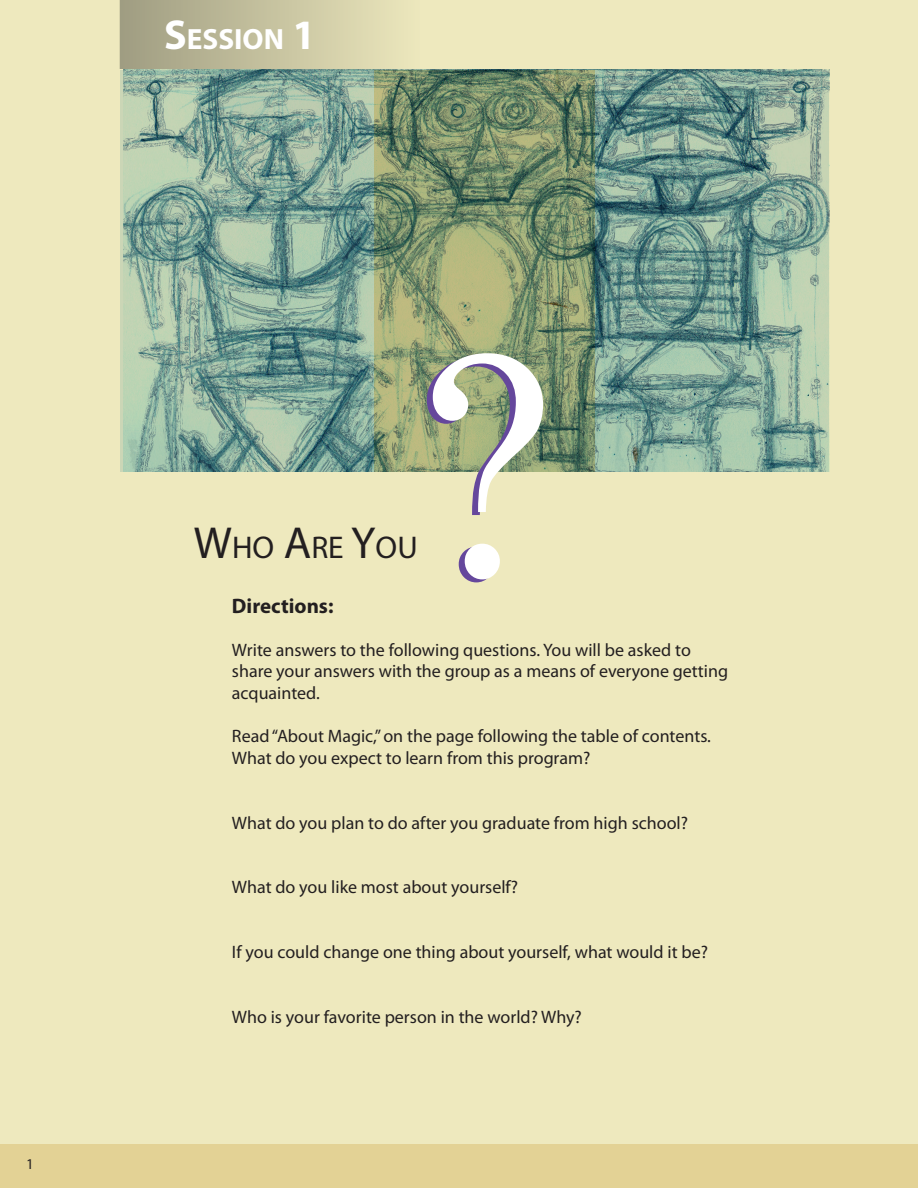
<style>
.page{position:relative;width:918px;height:1188px;background:#eee9be}
.page>*{position:absolute;margin:0;border:0;box-sizing:border-box;transform-origin:0 0}
.t1{font:300px "Century";color:#65479c}
.PM_body_small{font:31.5px "Myriad Pro";color:#231f20}
.t2{font:700 29.4px "Myriad Pro";color:#fff}
.PM_body_lg{font:700 21px "Myriad Pro";color:#231f20}
.PM_body_lg-2{font:18px/21.6px "Myriad Pro";color:#231f20}
.t3{font:15px "Myriad Pro";color:#231f20}
.s1{font-size:42px}
.s2{font-size:45px}
</style>
<div class="page">
<div style="left:0;top:1144px;width:918px;height:44px;background:#e3d295"></div>
<svg style="left:120px;top:70px;width:709px;height:402px;background:#819f89"></svg>
<div style="left:120px;top:0;width:300px;height:69px;background:linear-gradient(to right,#9f9d82,#ece7bc)"></div>
<p class="t3" style="left:26px;top:1155px;width:9px">1</p>
<p class="t2" style="left:164px;top:20px;width:153px"><span class="s1">S</span>ESSION <span class="s1">1</span></p>
<p class="t1" style="left:415px;top:218px;width:135px">?</p>
<p class="PM_body_small" style="left:194px;top:528px;width:225px"><span class="s2">W</span>HO <span class="s2">A</span>RE <span class="s2">Y</span>OU</p>
<p class="PM_body_lg" style="left:232px;top:592px;width:103px">Directions:</p>
<p class="PM_body_lg-2" style="left:232px;top:639px;width:498px">Write answers to the following questions. You will be asked to share your answers with the group as a means of everyone getting acquainted.</p>
<p class="PM_body_lg-2" style="left:232px;top:725px;width:481px">Read “About Magic,” on the page following the table of contents.<br>What do you expect to learn from this program?</p>
<p class="PM_body_lg-2" style="left:232px;top:811px;width:458px">What do you plan to do after you graduate from high school?</p>
<p class="PM_body_lg-2" style="left:232px;top:876px;width:288px">What do you like most about yourself?</p>
<p class="PM_body_lg-2" style="left:232px;top:941px;width:478px">If you could change one thing about yourself, what would it be?</p>
<p class="PM_body_lg-2" style="left:232px;top:1006px;width:352px">Who is your favorite person in the world? Why?</p>
</div>
